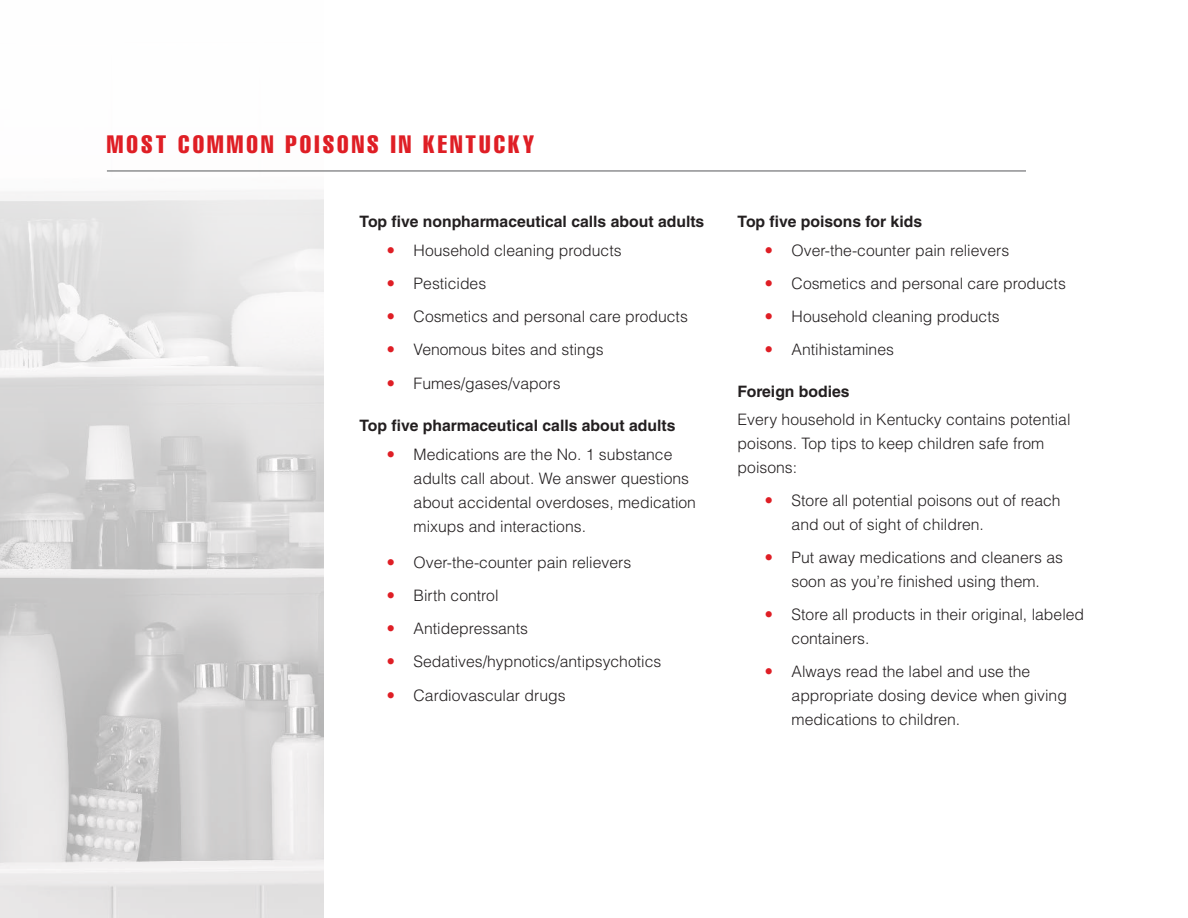
<style>
.page{position:relative;width:1188px;height:918px;background:#fff}
.page>*{position:absolute;margin:0;border:0;box-sizing:border-box;transform-origin:0 0}
.t1{font:24.75px "Helvetica LT Std Comp";letter-spacing:.125em;color:#df1e25}
.t2{font:300 15.75px/24px "Helvetica LT Std";color:#231f20}
.t3{font:700 15.75px "Helvetica LT Std";color:#231f20}
</style>
<div class="page">
<img style="left:0;top:170px;width:324px;height:748px">
<hr style="left:107px;top:171px;width:919px;height:1px;background:#57585a">
<h1 class="t1" style="left:107px;top:128px;width:429px">MOST COMMON POISONS IN KENTUCKY</h1>
<p class="t3" style="left:360px;top:212px;width:346px">Top five nonpharmaceutical calls about adults</p>
<p class="t2" style="left:414px;top:234px;width:276px;line-height:33px">Household cleaning products<br>Pesticides<br>Cosmetics and personal care products<br>Venomous bites and stings</p>
<p class="t2" style="left:414px;top:372px;width:149px">Fumes/gases/vapors</p>
<p class="t3" style="left:360px;top:416px;width:317px">Top five pharmaceutical calls about adults</p>
<p class="t2" style="left:414px;top:442px;width:284px">Medications are the No. 1 substance adults call about. We answer questions about accidental overdoses, medication mixups and interactions.</p>
<p class="t2" style="left:414px;top:546px;width:249px;line-height:33px">Over-the-counter pain relievers<br>Birth control<br>Antidepressants<br>Sedatives/hypnotics/antipsychotics</p>
<p class="t2" style="left:414px;top:684px;width:153px">Cardiovascular drugs</p>
<p class="t3" style="left:738px;top:212px;width:186px">Top five poisons for kids</p>
<p class="t2" style="left:792px;top:234px;width:276px;line-height:33px">Over-the-counter pain relievers<br>Cosmetics and personal care products<br>Household cleaning products<br>Antihistamines</p>
<p class="t3" style="left:738px;top:382px;width:114px">Foreign bodies</p>
<p class="t2" style="left:738px;top:408px;width:334px">Every household in Kentucky contains potential poisons. Top tips to keep children safe from poisons:</p>
<p class="t2" style="left:792px;top:489px;width:271px">Store all potential poisons out of reach and out of sight of children.</p>
<p class="t2" style="left:792px;top:546px;width:273px">Put away medications and cleaners as soon as you’re finished using them.</p>
<p class="t2" style="left:792px;top:603px;width:294px">Store all products in their original, labeled containers.</p>
<p class="t2" style="left:792px;top:660px;width:277px">Always read the label and use the appropriate dosing device when giving medications to children.</p>
</div>
